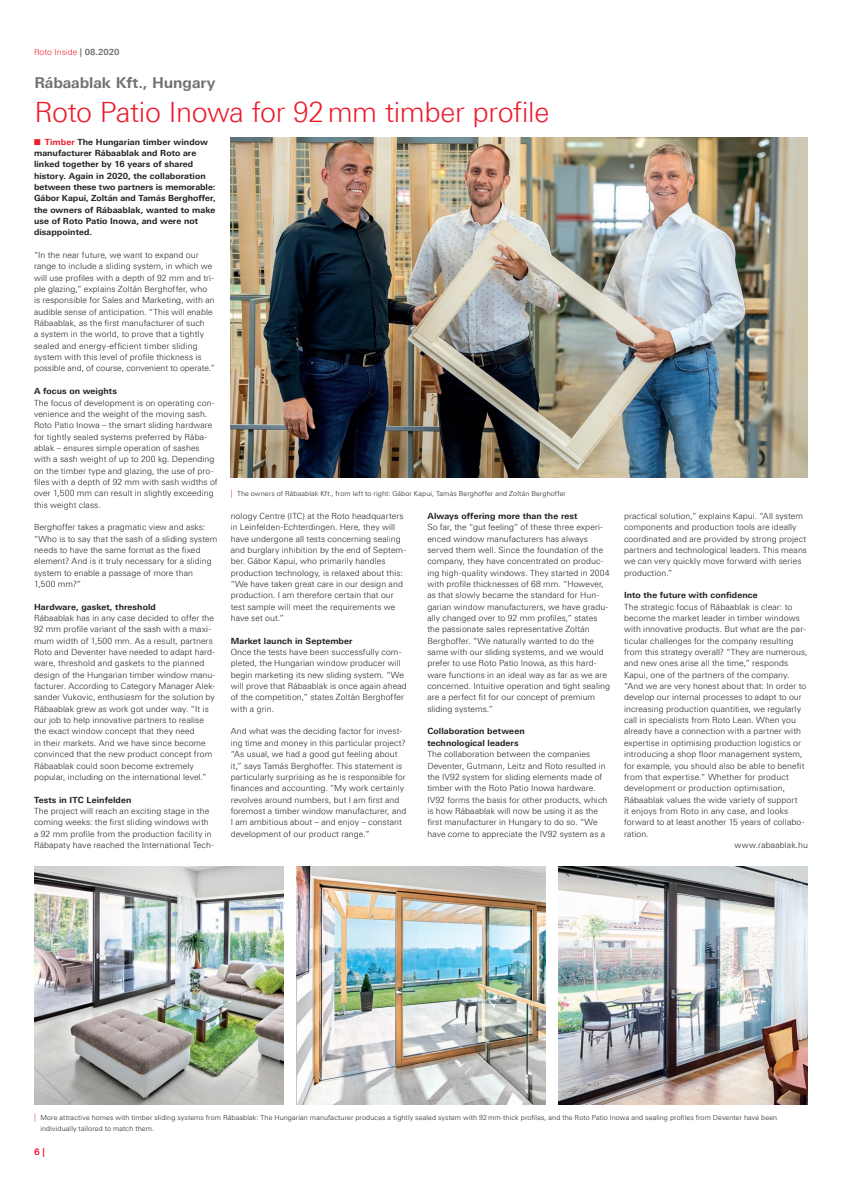
<style>
.page{position:relative;width:842px;height:1191px;background:#fff}
.page>*{position:absolute;margin:0;border:0;box-sizing:border-box;transform-origin:0 0}
.t1{font:300 28px "LT Univers Basic";letter-spacing:-.015em;color:#ee1b2d}
.t2{font:700 15px "LT Univers Basic";letter-spacing:-.005em;color:#717275}
.t3{font:700 9px "LT Univers Basic";color:#ee1b2d}
.t4{font:300 8.5px/11.3px "LT Univers Basic";letter-spacing:.01em;color:#231f20}
.t5{font:700 8.5px/11.3px "LT Univers Basic";letter-spacing:.01em;color:#231f20}
.t6{font:300 8.5px "LT Univers Basic";color:#ee1b2d}
.t7{font:300 7px/11.3px "LT Univers Basic";letter-spacing:.015em;color:#231f20}
.s1{font-weight:700;color:#717275}
.s2{color:#ee1b2d}
.s3{font-size:8px;color:#ee1b2d}
</style>
<div class="page">
<img style="left:296px;top:866px;width:250px;height:238px">
<img style="left:231px;top:138px;width:577px;height:339px">
<img style="left:558px;top:866px;width:250px;height:238px">
<img style="left:34px;top:866px;width:249px;height:238px">
<p class="t6" style="left:34px;top:47px;width:87px">Roto Inside <span class="s1">| 08.2020</span></p>
<h2 class="t2" style="left:34px;top:74px;width:183px">Rábaablak Kft., Hungary</h2>
<h1 class="t1" style="left:34px;top:95px;width:516px">Roto Patio Inowa for 92mm timber profile</h1>
<p class="t5" style="left:34px;top:136px;width:183px"><span class="s2">■ Timber</span> The Hungarian timber window manufacturer Rábaablak and Roto are linked together by 16 years of shared history. Again in 2020, the collaboration between these two partners is memorable:<br>Gábor Kapui, Zoltán and Tamás Berghoffer, the owners of Rábaablak, wanted to make use of Roto Patio Inowa, and were not disappointed.</p>
<p class="t4" style="left:34px;top:249px;width:182px">“In the near future, we want to expand our range to include a sliding system, in which we will use profiles with a depth of 92 mm and tri&shy;ple glazing,” explains Zoltán Berghoffer, who is responsible for Sales and Marketing, with an audible sense of anticipation. “This will enable Rábaablak, as the first manufacturer of such<br>a system in the world, to prove that a tightly sealed and energy-efficient timber sliding system with this level of profile thickness is possible and, of course, convenient to operate.”</p>
<p class="t5" style="left:34px;top:385px;width:84px">A focus on weights</p>
<p class="t4" style="left:34px;top:397px;width:185px">The focus of development is on operating con&shy;venience and the weight of the moving sash.<br>Roto Patio Inowa – the smart sliding hardware for tightly sealed systems preferred by Rába&shy;ablak – ensures simple operation of sashes with a sash weight of up to 200 kg. Depending on the timber type and glazing, the use of pro&shy;files with a depth of 92 mm with sash widths of over 1,500 mm can result in slightly exceeding this weight class.</p>
<p class="t4" style="left:34px;top:521px;width:185px">Berghoffer takes a pragmatic view and asks: “Who is to say that the sash of a sliding system needs to have the same format as the fixed element? And is it truly necessary for a sliding system to enable a passage of more than<br>1,500 mm?”</p>
<p class="t5" style="left:34px;top:601px;width:123px">Hardware, gasket, threshold</p>
<p class="t4" style="left:34px;top:612px;width:183px">Rábaablak has in any case decided to offer the 92 mm profile variant of the sash with a maxi&shy;mum width of 1,500 mm. As a result, partners Roto and Deventer have needed to adapt hard&shy;ware, threshold and gaskets to the planned design of the Hungarian timber window manu&shy;facturer. According to Category Manager Alek&shy;sander Vukovic, enthusiasm for the solution by Rábaablak grew as work got under way. “It is our job to help innovative partners to realise the exact window concept that they need<br>in their markets. And we have since become convinced that the new product concept from Rábaablak could soon become extremely popular, including on the international level.”</p>
<p class="t5" style="left:34px;top:793px;width:99px">Tests in ITC Leinfelden</p>
<p class="t4" style="left:34px;top:805px;width:181px">The project will reach an exciting stage in the coming weeks: the first sliding windows with a 92 mm profile from the production facility in Rábapaty have reached the International Tech-</p>
<p class="t7" style="left:231px;top:488px;width:337px"><span class="s3">|</span> The owners of Rábaablak Kft., from left to right: Gábor Kapui, Tamás Berghoffer and Zoltán Berghoffer</p>
<p class="t5" style="left:427px;top:510px;width:152px">Always offering more than the rest</p>
<p class="t4" style="left:427px;top:521px;width:184px">So far, the “gut feeling” of these three experi&shy;enced window manufacturers has always served them well. Since the foundation of the company, they have concentrated on produc&shy;ing high-quality windows. They started in 2004 with profile thicknesses of 68 mm. “However, as that slowly became the standard for Hun&shy;garian window manufacturers, we have gradu&shy;ally changed over to 92 mm profiles,” states the passionate sales representative Zoltán Berghoffer. “We naturally wanted to do the same with our sliding systems, and we would prefer to use Roto Patio Inowa, as this hard&shy;ware functions in an ideal way as far as we are concerned. Intuitive operation and tight sealing are a perfect fit for our concept of premium sliding systems.”</p>
<p class="t5" style="left:427px;top:725px;width:99px">Collaboration between technological leaders</p>
<p class="t4" style="left:427px;top:748px;width:182px">The collaboration between the companies Deventer, Gutmann, Leitz and Roto resulted in the IV92 system for sliding elements made of timber with the Roto Patio Inowa hardware.<br>IV92 forms the basis for other products, which is how Rábaablak will now be using it as the first manufacturer in Hungary to do so. “We have come to appreciate the IV92 system as a</p>
<p class="t4" style="left:231px;top:510px;width:177px">nology Centre (ITC) at the Roto headquarters in Leinfelden-Echterdingen. Here, they will have undergone all tests concerning sealing and burglary inhibition by the end of Septem&shy;ber. Gábor Kapui, who primarily handles production technology, is relaxed about this: “We have taken great care in our design and production. I am therefore certain that our test sample will meet the requirements we have set out.”</p>
<p class="t5" style="left:231px;top:635px;width:123px">Market launch in September</p>
<p class="t4" style="left:231px;top:646px;width:178px">Once the tests have been successfully com&shy;pleted, the Hungarian window producer will begin marketing its new sliding system. “We will prove that Rábaablak is once again ahead of the competition,” states Zoltán Berghoffer with a grin.</p>
<p class="t4" style="left:231px;top:725px;width:177px">And what was the deciding factor for invest&shy;ing time and money in this particular project? “As usual, we had a good gut feeling about it,” says Tamás Berghoffer. This statement is particularly surprising as he is responsible for finances and accounting. “My work certainly revolves around numbers, but I am first and foremost a timber window manufacturer, and I am ambitious about – and enjoy – constant development of our product range.”</p>
<p class="t4" style="left:624px;top:510px;width:184px">practical solution,” explains Kapui. “All system components and production tools are ideally coordinated and are provided by strong project partners and technological leaders. This means we can very quickly move forward with series production.”</p>
<p class="t5" style="left:624px;top:589px;width:135px">Into the future with confidence</p>
<p class="t4" style="left:624px;top:601px;width:170px">The strategic focus of Rábaablak is clear: to</p>
<p class="t4" style="left:624px;top:612px;width:177px">become the market leader in timber windows</p>
<p class="t4" style="left:624px;top:623px;width:183px">with innovative products. But what are the par-</p>
<p class="t4" style="left:624px;top:635px;width:171px">ticular challenges for the company resulting</p>
<p class="t4" style="left:624px;top:646px;width:185px">from this strategy overall? “They are numerous,</p>
<p class="t4" style="left:624px;top:657px;width:166px">and new ones arise all the time,” responds</p>
<p class="t4" style="left:624px;top:669px;width:167px">Kapui, one of the partners of the company.</p>
<p class="t4" style="left:624px;top:680px;width:184px">“And we are very honest about that: In order to</p>
<p class="t4" style="left:624px;top:691px;width:179px">develop our internal processes to adapt to our</p>
<p class="t4" style="left:624px;top:703px;width:178px">increasing production quantities, we regularly</p>
<p class="t4" style="left:624px;top:714px;width:173px">call in specialists from Roto Lean. When you</p>
<p class="t4" style="left:624px;top:725px;width:179px">already have a connection with a partner with</p>
<p class="t4" style="left:624px;top:737px;width:178px">expertise in optimising production logistics or</p>
<p class="t4" style="left:624px;top:748px;width:180px">introducing a shop floor management system,</p>
<p class="t4" style="left:624px;top:759px;width:182px">for example, you should also be able to benefit</p>
<p class="t4" style="left:624px;top:771px;width:166px">from that expertise.” Whether for product</p>
<p class="t4" style="left:624px;top:782px;width:163px">development or production optimisation,</p>
<p class="t4" style="left:624px;top:793px;width:175px">Rábaablak values the wide variety of support</p>
<p class="t4" style="left:624px;top:805px;width:166px">it enjoys from Roto in any case, and looks</p>
<p class="t4" style="left:624px;top:816px;width:182px">forward to at least another 15 years of collabo-</p>
<p class="t4" style="left:624px;top:827px;width:26px">ration.</p>
<p class="t4" style="left:735px;top:839px;width:75px">www.rabaablak.hu</p>
<p class="t7" style="left:40px;top:1112px;width:738px;text-indent:-6px"><span class="s3">|</span> More attractive homes with timber sliding systems from Rábaablak: The Hungarian manufacturer produces a tightly sealed system with 92mm-thick profiles, and the Roto Patio Inowa and sealing profiles from Deventer have been individually tailored to match them.</p>
<p class="t3" style="left:34px;top:1146px;width:12px">6 |</p>
</div>
